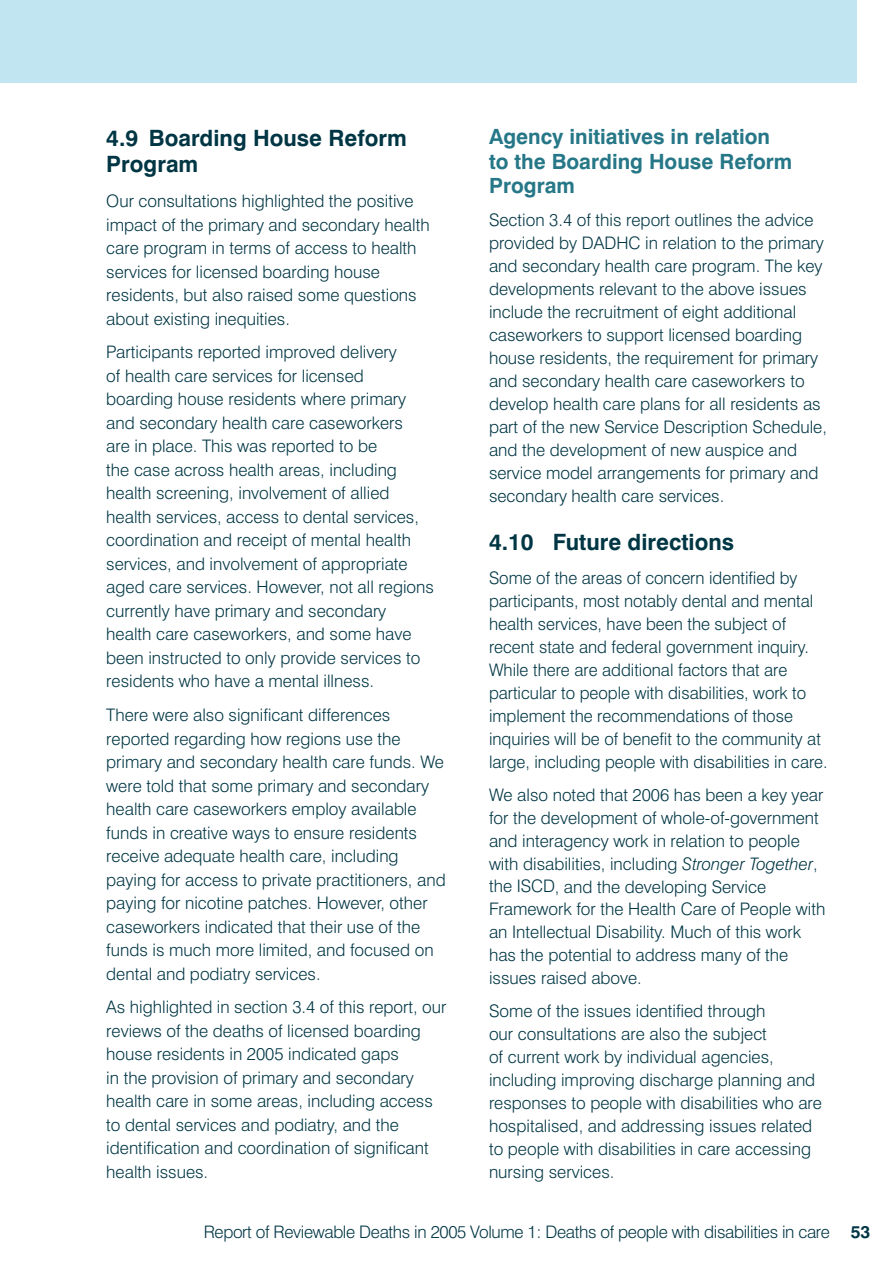
<style>
.page{position:relative;width:893px;height:1263px;background:#fff}
.page>*{position:absolute;margin:0;border:0;box-sizing:border-box;transform-origin:0 0}
.t1{font:700 22.5px/26.5px "Swiss 721 BT";color:#003644}
.t2{font:700 21px/24.5px "Swiss 721 BT";color:#267787}
.t3{font:300 17.25px/23.5px "Swiss 721 BT";color:#003644}
.t4{font:300 17.25px "Swiss 721 BT";letter-spacing:-.02em;color:#003644}
.s1{font-style:italic}
.s2{font-weight:700}
</style>
<div class="page">
<div style="left:0;top:0;width:856px;height:83px;background:#c1e6f1"></div>
<h1 class="t1" style="left:106px;top:124px;width:302px">4.9 Boarding House Reform<br>Program</h1>
<p class="t3" style="left:106px;top:189px;width:325px">Our consultations highlighted the positive impact of the primary and secondary health care program in terms of access to health services for licensed boarding house residents, but also raised some questions about existing inequities.</p>
<p class="t3" style="left:106px;top:340px;width:329px">Participants reported improved delivery<br>of health care services for licensed boarding house residents where primary and secondary health care caseworkers<br>are in place. This was reported to be<br>the case across health areas, including health screening, involvement of allied health services, access to dental services, coordination and receipt of mental health services, and involvement of appropriate aged care services. However, not all regions currently have primary and secondary health care caseworkers, and some have been instructed to only provide services to residents who have a mental illness.</p>
<p class="t3" style="left:106px;top:703px;width:341px">There were also significant differences reported regarding how regions use the primary and secondary health care funds. We were told that some primary and secondary health care caseworkers employ available funds in creative ways to ensure residents receive adequate health care, including paying for access to private practitioners, and paying for nicotine patches. However, other caseworkers indicated that their use of the funds is much more limited, and focused on dental and podiatry services.</p>
<p class="t3" style="left:106px;top:995px;width:342px">As highlighted in section 3.4 of this report, our reviews of the deaths of licensed boarding house residents in 2005 indicated gaps<br>in the provision of primary and secondary health care in some areas, including access to dental services and podiatry, and the identification and coordination of significant health issues.</p>
<p class="t2" style="left:489px;top:125px;width:305px">Agency initiatives in relation to the Boarding House Reform<br>Program</p>
<p class="t3" style="left:489px;top:209px;width:339px;line-height:23px">Section 3.4 of this report outlines the advice provided by DADHC in relation to the primary and secondary health care program. The key developments relevant to the above issues include the recruitment of eight additional caseworkers to support licensed boarding house residents, the requirement for primary and secondary health care caseworkers to develop health care plans for all residents as part of the new Service Description Schedule, and the development of new auspice and service model arrangements for primary and secondary health care services.</p>
<h1 class="t1" style="left:489px;top:528px;width:247px">4.10 Future directions</h1>
<p class="t3" style="left:489px;top:566px;width:340px;line-height:23px">Some of the areas of concern identified by participants, most notably dental and mental health services, have been the subject of recent state and federal government inquiry.<br>While there are additional factors that are particular to people with disabilities, work to implement the recommendations of those inquiries will be of benefit to the community at large, including people with disabilities in care.</p>
<p class="t3" style="left:489px;top:783px;width:338px;line-height:23px">We also noted that 2006 has been a key year for the development of whole-of-government and interagency work in relation to people with disabilities, including <span class="s1">Stronger Together</span>, the ISCD, and the developing Service Framework for the Health Care of People with an Intellectual Disability. Much of this work has the potential to address many of the issues raised above.</p>
<p class="t3" style="left:489px;top:999px;width:335px;line-height:23px">Some of the issues identified through<br>our consultations are also the subject<br>of current work by individual agencies, including improving discharge planning and responses to people with disabilities who are hospitalised, and addressing issues related to people with disabilities in care accessing nursing services.</p>
<p class="t4" style="left:204px;top:1222px;width:668px">Report of Reviewable Deaths in 2005 Volume 1: Deaths of people with disabilities in care <span class="s2">53</span></p>
</div>
